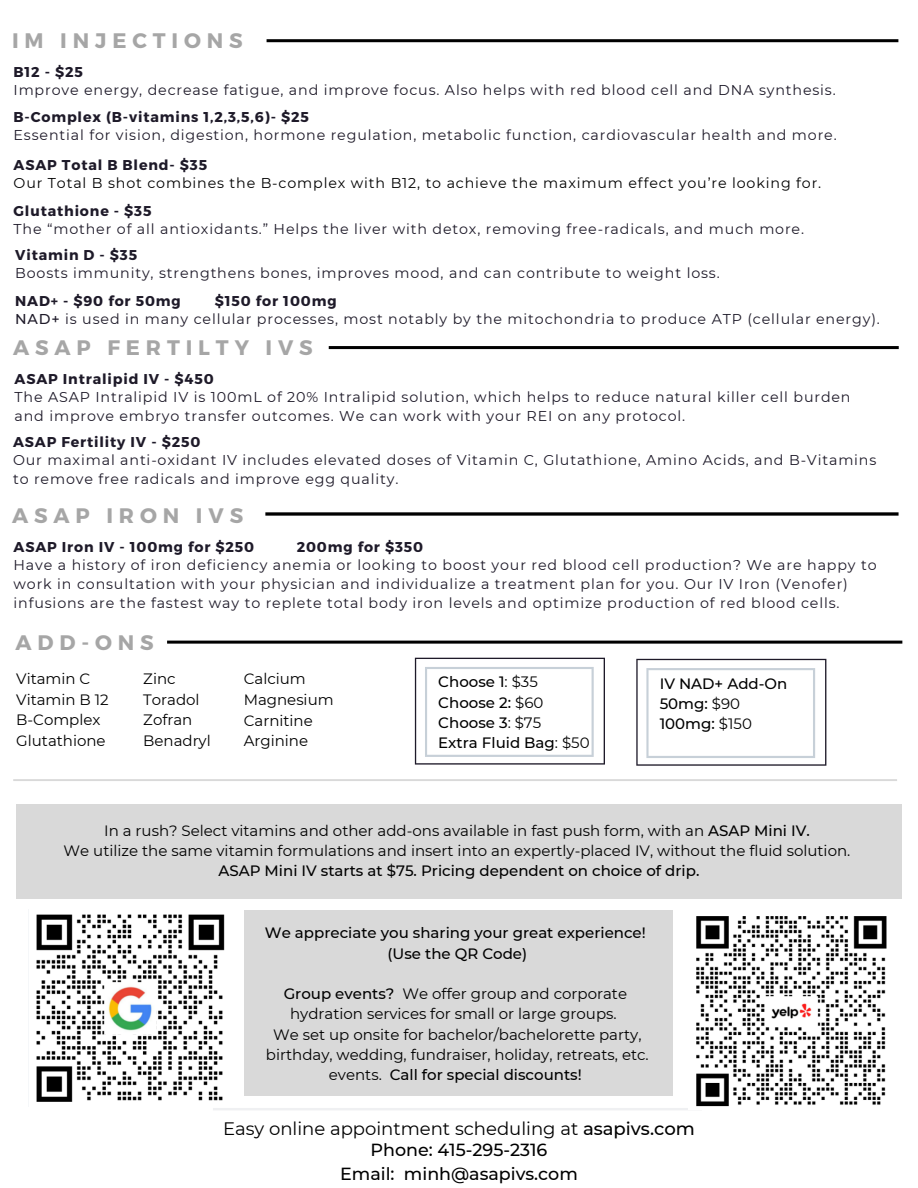
<style>
.page{position:relative;width:918px;height:1188px;background:#fff}
.page>*{position:absolute;margin:0;border:0;box-sizing:border-box;transform-origin:0 0}
.t1{font:700 21px "Montserrat";letter-spacing:.28em;color:#a6a6a6}
.t2{font:18px "Montserrat";color:#000}
.t3{font:500 17.55px/23.5px "Montserrat";color:#000;text-align:center}
.t4{font:15px/20.7px "Montserrat";color:#000}
.t5{font:500 15px/20.2px "Montserrat";color:#000}
.t6{font:14.25px/19.2px "Montserrat";letter-spacing:.06em;color:#1e1a29}
.t7{font:700 14.25px "Montserrat";letter-spacing:.06em;color:#1e1a29}
.t8{font:14.25px "Montserrat";letter-spacing:.06em;color:#000}
.s1{font-weight:700}
.s2{font-weight:500}
.s3{font-weight:400}
</style>
<div class="page">
<svg style="left:213px;top:1108px;width:475px;height:2px"></svg>
<div style="left:16px;top:804px;width:885px;height:95px;background:#d9d9d9"></div>
<div style="left:244px;top:910px;width:429px;height:186px;background:#d9d9d9"></div>
<svg style="left:267px;top:39px;width:631px;height:3px;background:#0f0f0f"></svg>
<svg style="left:329px;top:346px;width:570px;height:3px;background:#040404"></svg>
<svg style="left:167px;top:641px;width:735px;height:3px;background:#1f1f1f"></svg>
<hr style="left:13px;top:779px;width:884px;height:2px;background:#dedede">
<svg style="left:415px;top:658px;width:190px;height:107px"></svg>
<svg style="left:636px;top:659px;width:190px;height:107px"></svg>
<svg style="left:265px;top:512px;width:634px;height:4px;background:#2c2c2c"></svg>
<img style="left:696px;top:916px;width:191px;height:191px">
<img style="left:36px;top:914px;width:189px;height:188px">
<h1 class="t1" style="left:12px;top:27px;width:232px">IM INJECTIONS</h1>
<p class="t7" style="left:14px;top:63px;width:71px">B12 - $25</p>
<p class="t6" style="left:14px;top:81px;width:824px">Improve energy, decrease fatigue, and improve focus. Also helps with red blood cell and DNA synthesis.</p>
<p class="t7" style="left:14px;top:108px;width:297px">B-Complex (B-vitamins 1,2,3,5,6)- $25</p>
<p class="t6" style="left:14px;top:125px;width:825px">Essential for vision, digestion, hormone regulation, metabolic function, cardiovascular health and more.</p>
<p class="t7" style="left:14px;top:155px;width:195px">ASAP Total B Blend- $35</p>
<p class="t8" style="left:14px;top:174px;width:809px">Our Total B shot combines the B-complex with B12, to achieve the maximum effect you’re looking for.</p>
<p class="t7" style="left:14px;top:202px;width:140px">Glutathione - $35</p>
<p class="t6" style="left:14px;top:219px;width:792px">The “mother of all antioxidants.” Helps the liver with detox, removing free-radicals, and much more.</p>
<p class="t7" style="left:15px;top:246px;width:124px">Vitamin D - $35</p>
<p class="t6" style="left:15px;top:264px;width:706px">Boosts immunity, strengthens bones, improves mood, and can contribute to weight loss.</p>
<p class="t7" style="left:15px;top:292px;width:167px">NAD+ - $90 for 50mg</p>
<p class="t6" style="left:15px;top:292px;width:866px;line-height:18px;text-indent:200px"><span class="s1">$150 for 100mg<br></span><span class="s2">NAD+</span> is used in many cellular processes, most notably by the mitochondria to produce ATP (cellular energy).</p>
<h1 class="t1" style="left:13px;top:334px;width:301px">ASAP FERTILTY IVS</h1>
<p class="t7" style="left:15px;top:370px;width:201px">ASAP Intralipid IV - $450</p>
<p class="t6" style="left:15px;top:387px;width:838px">The ASAP Intralipid IV is 100mL of 20% Intralipid solution, which helps to reduce natural killer cell burden and improve embryo transfer outcomes. We can work with your REI on any protocol.</p>
<p class="t7" style="left:13px;top:432px;width:189px">ASAP Fertility IV - $250</p>
<p class="t6" style="left:13px;top:450px;width:865px">Our maximal anti-oxidant IV includes elevated doses of Vitamin C, Glutathione, Amino Acids, and B-Vitamins to remove free radicals and improve egg quality.</p>
<h1 class="t1" style="left:12px;top:502px;width:233px">ASAP IRON IVS</h1>
<p class="t7" style="left:14px;top:538px;width:242px">ASAP Iron IV - 100mg for $250</p>
<p class="t7" style="left:297px;top:538px;width:128px">200mg for $350</p>
<p class="t6" style="left:14px;top:555px;width:865px">Have a history of iron deficiency anemia or looking to boost your red blood cell production? We are happy to work in consultation with your physician and individualize a treatment plan for you. Our IV Iron (Venofer) infusions are the fastest way to replete total body iron levels and optimize production of red blood cells.</p>
<h1 class="t1" style="left:15px;top:629px;width:140px">ADD-ONS</h1>
<p class="t4" style="left:16px;top:668px;width:94px">Vitamin C<br>Vitamin B 12<br>B-Complex<br>Glutathione</p>
<p class="t4" style="left:143px;top:668px;width:69px">Zinc<br>Toradol<br>Zofran<br>Benadryl</p>
<p class="t5" style="left:438px;top:672px;width:153px">Choose 1<span class="s3">: $35<br></span>Choose 2: <span class="s3">$60<br></span>Choose 3<span class="s3">: $75<br></span>Extra Fluid Bag<span class="s3">: $50</span></p>
<p class="t5" style="left:660px;top:673px;width:129px">IV NAD+ Add-On<br>50mg: <span class="s3">$90<br></span>100mg: <span class="s3">$150</span></p>
<p class="t4" style="left:244px;top:668px;width:91px">Calcium<br>Magnesium<br>Carnitine<br>Arginine</p>
<p class="t4" style="left:64px;top:820px;width:788px;line-height:20.2px;text-align:center">In a rush? Select vitamins and other add-ons available in fast push form, with an <span class="s2">ASAP Mini IV.<br></span>We utilize the same vitamin formulations and insert into an expertly-placed IV, without the fluid solution.</p>
<p class="t5" style="left:219px;top:861px;width:482px">ASAP Mini IV starts at $75. Pricing dependent on choice of drip.</p>
<p class="t5" style="left:265px;top:923px;width:382px;text-align:center">We appreciate you sharing your great experience! (Use the QR Code)</p>
<p class="t4" style="left:266px;top:984px;width:384px;line-height:20.2px;text-align:center"><span class="s2">Group events?</span> We offer group and corporate hydration services for small or large groups.<br>We set up onsite for bachelor/bachelorette party, birthday, wedding, fundraiser, holiday, retreats, etc. events. <span class="s2">Call for special discounts!</span></p>
<p class="t2" style="left:223px;top:1118px;width:473px">Easy online appointment scheduling at <span class="s2">asapivs.com</span></p>
<p class="t3" style="left:340px;top:1138px;width:239px">Phone: 415-295-2316<br>Email: minh@asapivs.com</p>
</div>
